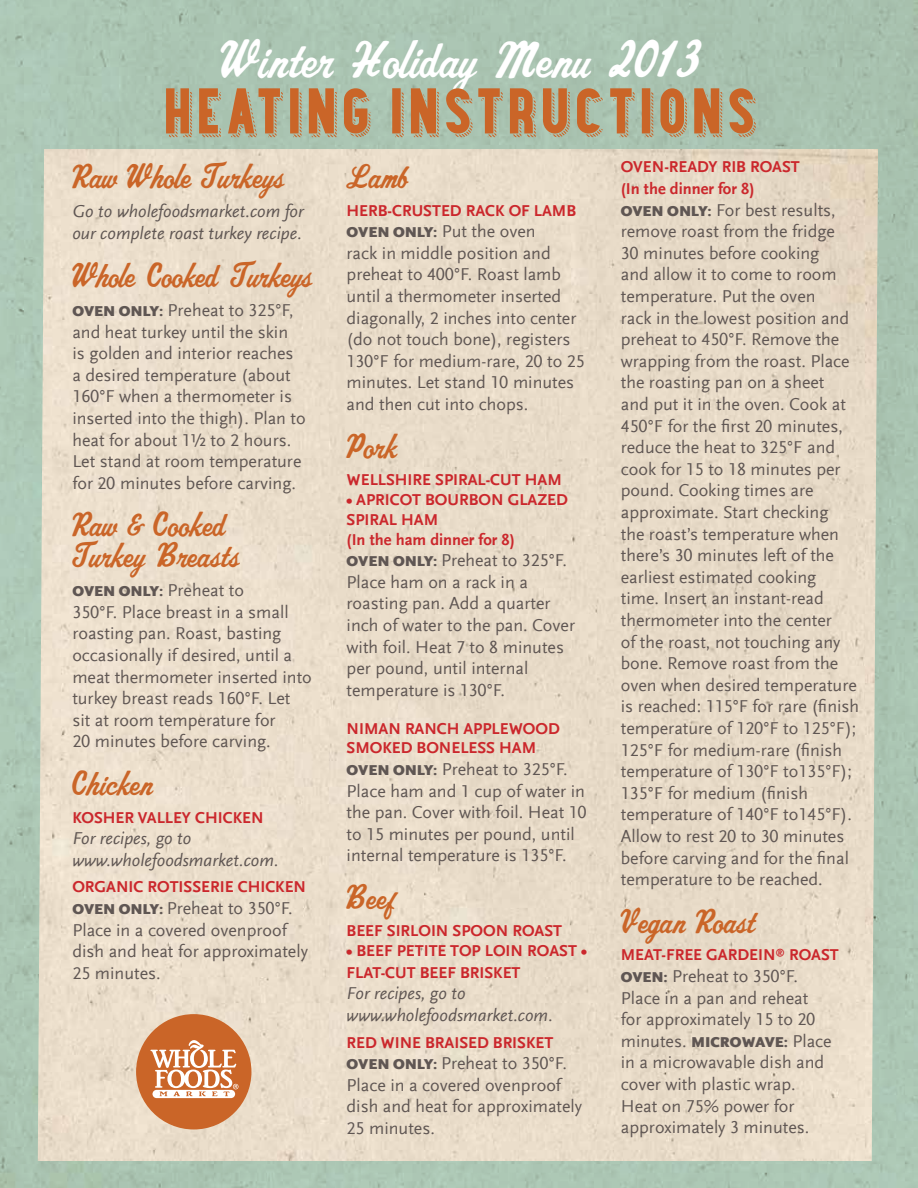
<style>
.page{position:relative;width:918px;height:1188px;background:#aac4b2}
.page>*{position:absolute;margin:0;border:0;box-sizing:border-box;transform-origin:0 0}
.t1{font:72px "Station No.Four";color:#ca6528}
.t2{font:39.3px "AZ Cut Script";color:#fff}
.t3{font:25.5px/30.6px "AZ Cut Script";color:#ca6528}
.t4{font:18px/21.6px "WFM Scala Sans Spring";color:#5f5653}
.t5{font:italic 18px/21.6px "WFM Scala Sans Spring";color:#5f5653}
.t6{font:700 16.5px/19.8px "WFM Scala Sans Spring";color:#cb272c}
.t7{font:900 15px "WFM Scala Sans Spring";color:#5f5653}
.s1{font-weight:900;font-size:15px}
.s2{font-weight:400;font-size:18px}
</style>
<div class="page">
<img style="left:38px;top:149px;width:840px;height:1012px">
<div style="left:136px;top:1014px;width:115px;height:115px;background:#ca6528;border-radius:50%"></div>
<svg style="left:150px;top:1040px;width:88px;height:58px"></svg>
<h2 class="t2" style="left:221px;top:34px;width:482px">Winter Holiday Menu 2013</h2>
<h1 class="t1" style="left:162px;top:50px;width:599px">HEATING INSTRUCTIONS</h1>
<h3 class="t3" style="left:72px;top:164px;width:213px">Raw Whole Turkeys</h3>
<p class="t5" style="left:72px;top:201px;width:233px">Go to wholefoodsmarket.com for our complete roast turkey recipe.</p>
<h3 class="t3" style="left:72px;top:263px;width:241px">Whole Cooked Turkeys</h3>
<p class="t4" style="left:72px;top:300px;width:235px"><span class="s1">OVEN ONLY:</span> Preheat to 325°F, and heat turkey until the skin<br>is golden and interior reaches a desired temperature (about<br>160°F when a thermometer is inserted into the thigh). Plan to heat for about 1½ to 2 hours.<br>Let stand at room temperature for 20 minutes before carving.</p>
<h3 class="t3" style="left:72px;top:512px;width:168px">Raw &amp; Cooked<br>Turkey Breasts</h3>
<p class="t7" style="left:72px;top:583px;width:173px">OVEN ONLY: <span class="s2">Preheat to</span></p>
<p class="t4" style="left:72px;top:602px;width:241px">350°F. Place breast in a small roasting pan. Roast, basting occasionally if desired, until a meat thermometer inserted into turkey breast reads 160°F. Let sit at room temperature for<br>20 minutes before carving.</p>
<h3 class="t3" style="left:72px;top:771px;width:82px">Chicken</h3>
<p class="t6" style="left:72px;top:808px;width:193px">KOSHER VALLEY CHICKEN</p>
<p class="t5" style="left:72px;top:828px;width:208px">For recipes, go to www.wholefoodsmarket.com.</p>
<p class="t6" style="left:72px;top:877px;width:235px">ORGANIC ROTISSERIE CHICKEN</p>
<p class="t4" style="left:72px;top:898px;width:237px"><span class="s1">OVEN ONLY:</span> Preheat to 350°F.<br>Place in a covered ovenproof dish and heat for approximately<br>25 minutes.</p>
<h3 class="t3" style="left:347px;top:164px;width:63px">Lamb</h3>
<p class="t6" style="left:347px;top:201px;width:231px">HERB-CRUSTED RACK OF LAMB</p>
<p class="t4" style="left:347px;top:221px;width:240px"><span class="s1">OVEN ONLY:</span> Put the oven<br>rack in middle position and preheat to 400°F. Roast lamb until a thermometer inserted diagonally, 2 inches into center (do not touch bone), registers<br>130°F for medium-rare, 20 to 25 minutes. Let stand 10 minutes and then cut into chops.</p>
<h3 class="t3" style="left:347px;top:434px;width:52px">Pork</h3>
<p class="t6" style="left:347px;top:470px;width:217px">WELLSHIRE SPIRAL-CUT HAM</p>
<p class="t6" style="left:347px;top:490px;width:223px">• APRICOT BOURBON GLAZED<br>SPIRAL HAM<br>(I N THE HAM DINNER FOR 8)</p>
<p class="t4" style="left:347px;top:550px;width:230px"><span class="s1">OVEN ONLY:</span> Preheat to 325°F.<br>Place ham on a rack in a roasting pan. Add a quarter inch of water to the pan. Cover with foil. Heat 7 to 8 minutes per pound, until internal temperature is 130°F.</p>
<p class="t6" style="left:347px;top:719px;width:215px">NIMAN RANCH APPLEWOOD<br>SMOKED BONELESS HAM</p>
<p class="t4" style="left:347px;top:759px;width:242px"><span class="s1">OVEN ONLY:</span> Preheat to 325°F.<br>Place ham and 1 cup of water in the pan. Cover with foil. Heat 10 to 15 minutes per pound, until internal temperature is 135°F.</p>
<h3 class="t3" style="left:347px;top:885px;width:50px">Beef</h3>
<p class="t6" style="left:347px;top:921px;width:217px">BEEF SIRLOIN SPOON ROAST</p>
<p class="t6" style="left:347px;top:940px;width:242px;line-height:21.6px">• BEEF PETITE TOP LOIN ROAST •<br>FLAT-CUT BEEF BRISKET</p>
<p class="t5" style="left:347px;top:983px;width:208px">For recipes, go to www.wholefoodsmarket.com.</p>
<p class="t6" style="left:347px;top:1033px;width:208px">RED WINE BRAISED BRISKET</p>
<p class="t4" style="left:347px;top:1053px;width:237px"><span class="s1">OVEN ONLY:</span> Preheat to 350°F.<br>Place in a covered ovenproof dish and heat for approximately<br>25 minutes.</p>
<p class="t6" style="left:621px;top:157px;width:181px;line-height:21.6px">OVEN-READY RIB ROAST (I N THE DINNER FOR 8)</p>
<p class="t4" style="left:621px;top:199px;width:240px"><span class="s1">OVEN ONLY:</span> For best results, remove roast from the fridge<br>30 minutes before cooking<br>and allow it to come to room temperature. Put the oven<br>rack in the lowest position and preheat to 450°F. Remove the wrapping from the roast. Place the roasting pan on a sheet<br>and put it in the oven. Cook at<br>450°F for the first 20 minutes, reduce the heat to 325°F and cook for 15 to 18 minutes per pound. Cooking times are approximate. Start checking<br>the roast’s temperature when there’s 30 minutes left of the earliest estimated cooking<br>time. Insert an instant-read thermometer into the center<br>of the roast, not touching any bone. Remove roast from the oven when desired temperature is reached: 115°F for rare (finish temperature of 120°F to 125°F);<br>125°F for medium-rare (finish temperature of 130°F to135°F);<br>135°F for medium (finish temperature of 140°F to145°F).<br>Allow to rest 20 to 30 minutes before carving and for the final temperature to be reached.</p>
<h3 class="t3" style="left:621px;top:909px;width:136px">Vegan Roast</h3>
<p class="t6" style="left:621px;top:945px;width:219px">MEAT-FREE GARDEIN<sup>®</sup> ROAST</p>
<p class="t4" style="left:621px;top:966px;width:212px"><span class="s1">OVEN:</span> Preheat to 350°F.<br>Place in a pan and reheat for approximately 15 to 20 minutes. <span class="s1">MICROWAVE:</span> Place in a microwavable dish and cover with plastic wrap.<br>Heat on 75% power for approximately 3 minutes.</p>
</div>
